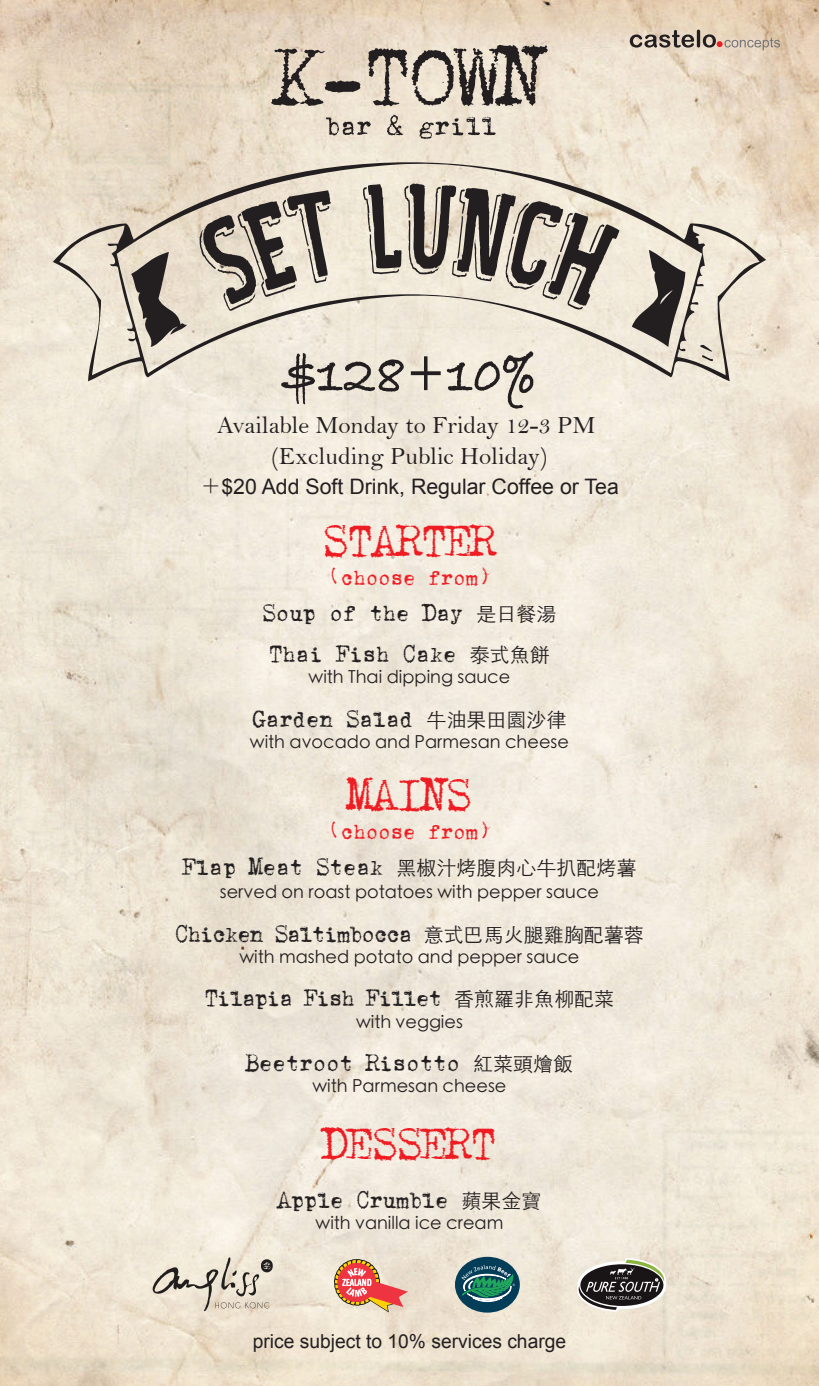
<style>
.page{position:relative;width:819px;height:1386px;background:#fff}
.page>*{position:absolute;margin:0;border:0;box-sizing:border-box;transform-origin:0 0}
.t1{font:56.7px "Bradley Hand ITCTT Bold";color:#231f20;scale:.9 1}
.t2{font:46.2px "Underwood 1913 Normal";color:#ee1d23}
.t3{font:25.03px/40.8px "Underwood 1913 Normal";color:#231f20}
.t4{font:25.03px "Underwood 1913 Normal";letter-spacing:-.04em;color:#231f20}
.t5{font:24.85px/31.3px "Bell";color:#231f20;text-align:center}
.t6{font:23.28px "Underwood 1913 Normal";color:#ee1d23}
.t7{font:21.35px "Arial";color:#231f20}
.t8{font:19.25px "Arial";color:#231f20}
.t9{font:300 17.85px "ST Heiti TC";color:#231f20}
.s1{font-family:"Adobe Ming Std";font-weight:300}
.s2{font-family:"ST Heiti TC";font-weight:300;font-size:19.95px}
</style>
<div class="page">
<img style="left:0;top:0;width:819px;height:1386px">
<svg style="left:271px;top:49px;width:89px;height:57px;background:#b9ad9e"></svg>
<svg style="left:368px;top:45px;width:180px;height:61px;background:#a59c91"></svg>
<svg style="left:326px;top:117px;width:45px;height:19px"></svg>
<svg style="left:387px;top:115px;width:16px;height:20px"></svg>
<svg style="left:419px;top:117px;width:77px;height:19px"></svg>
<svg style="left:53px;top:136px;width:713px;height:245px;background:#d2cabb"></svg>
<svg style="left:632px;top:250px;width:53px;height:97px;background:#908981"></svg>
<svg style="left:699px;top:345px;width:19px;height:19px"></svg>
<svg style="left:131px;top:252px;width:56px;height:95px;background:#938b82"></svg>
<svg style="left:152px;top:1257px;width:121px;height:54px;background:#d0c8b9"></svg>
<svg style="left:577px;top:1258px;width:89px;height:54px;background:#807c76"></svg>
<div style="left:459px;top:1260px;width:57px;height:49px;background:#043d58;border-radius:50%"></div>
<div style="left:455px;top:1257px;width:65px;height:56px;border:7px solid #043d58;border-radius:50%"></div>
<svg style="left:452px;top:1261px;width:63px;height:41px"></svg>
<svg style="left:332px;top:1257px;width:85px;height:129px;background:#eac9b6"></svg>
<svg style="left:630px;top:30px;width:64px;height:18px"></svg>
<hr style="left:697px;top:30px;width:3px;height:17px;background:#231f20;border-radius:2px">
<svg style="left:703px;top:34px;width:77px;height:16px"></svg>
<h1 class="t1" style="left:283px;top:342px;width:285px">$128+10%</h1>
<h3 class="t5" style="left:217px;top:409px;width:380px">Available Monday to Friday 12-3 PM (Excluding Public Holiday)</h3>
<p class="t7" style="left:200px;top:472px;width:420px"><span class="s1">＋</span>$20 Add Soft Drink, Regular Coffee or Tea</p>
<h2 class="t2" style="left:323px;top:518px;width:174px">STARTER</h2>
<h3 class="t6" style="left:328px;top:566px;width:164px">(choose from)</h3>
<h3 class="t3" style="left:263px;top:594px;width:295px">Soup of the Day <span class="s2">是日餐湯<br></span>Thai Fish Cake <span class="s2">泰式魚餅</span></h3>
<p class="t9" style="left:309px;top:663px;width:203px">with Thai dipping sauce</p>
<h3 class="t3" style="left:253px;top:699px;width:315px">Garden Salad <span class="s2">牛油果田園沙律</span></h3>
<p class="t9" style="left:250px;top:727px;width:321px">with avocado and Parmesan cheese</p>
<h2 class="t2" style="left:348px;top:772px;width:125px">MAINS</h2>
<h3 class="t6" style="left:328px;top:821px;width:164px">(choose from)</h3>
<h3 class="t3" style="left:183px;top:847px;width:455px">Flap Meat Steak <span class="s2">黑椒汁烤腹肉心牛扒配烤薯</span></h3>
<p class="t9" style="left:220px;top:877px;width:381px">served on roast potatoes with pepper sauce</p>
<h3 class="t4" style="left:175px;top:922px;width:470px">Chicken Saltimbocca <span class="s2">意式巴馬火腿雞胸配薯蓉</span></h3>
<p class="t9" style="left:240px;top:942px;width:341px">with mashed potato and pepper sauce</p>
<h3 class="t4" style="left:205px;top:986px;width:411px">Tilapia Fish Fillet <span class="s2">香煎羅非魚柳配菜</span></h3>
<p class="t9" style="left:356px;top:1008px;width:108px">with veggies</p>
<h3 class="t3" style="left:246px;top:1043px;width:329px">Beetroot Risotto <span class="s2">紅菜頭燴飯</span></h3>
<p class="t9" style="left:313px;top:1071px;width:195px">with Parmesan cheese</p>
<h2 class="t2" style="left:323px;top:1121px;width:174px">DESSERT</h2>
<h3 class="t3" style="left:278px;top:1180px;width:265px">Apple Crumble <span class="s2">蘋果金寶</span></h3>
<p class="t9" style="left:316px;top:1208px;width:189px">with vanilla ice cream</p>
<p class="t8" style="left:253px;top:1329px;width:315px">price subject to 10% services charge</p>
</div>
